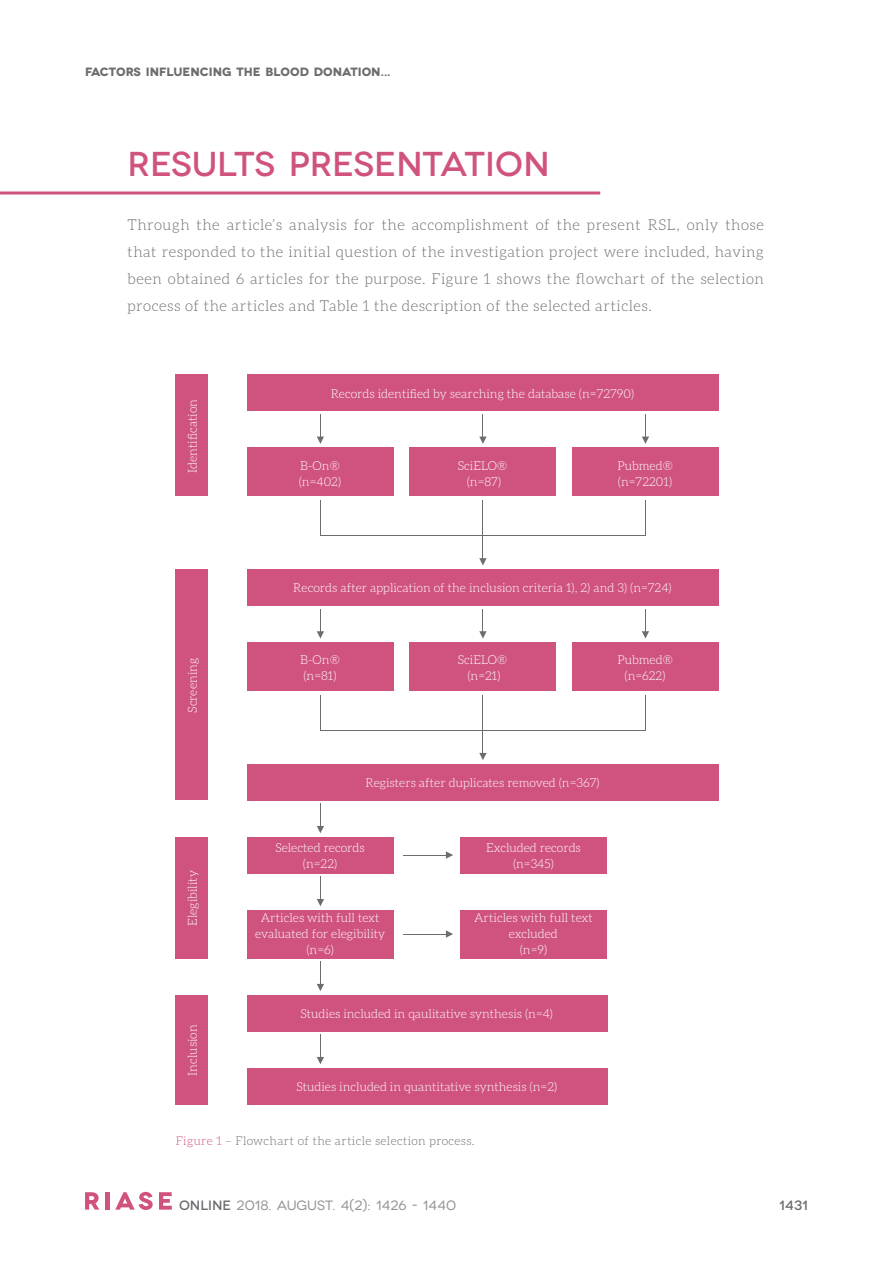
<style>
.page{position:relative;width:893px;height:1263px;background:#fff}
.page>*{position:absolute;margin:0;border:0;box-sizing:border-box;transform-origin:0 0}
.t1{font:500 34.5px "Novecentowide";color:#d0537f}
.t2{font:300 15px/27px "Aleo";letter-spacing:.035em;color:#6c6d70;text-align:justify}
.t3{font:13.5px "Novecentowide";color:#939598}
.t4{font:500 13.5px "Novecentowide";color:#6c6d70}
.t5{font:300 12.3px/16px "Aleo";color:#fff;text-align:center}
.t6{font:300 12px "Aleo";letter-spacing:.035em;color:#6c6d70}
.t7{font:700 12px "Novecentowide";color:#6c6d70}
.s1{color:#d0537f}
.s2{font-weight:500;color:#6c6d70}
</style>
<div class="page">
<svg style="left:85px;top:1192px;width:14px;height:17px"></svg>
<hr style="left:106px;top:1192px;width:4px;height:17px;background:#d0537f">
<svg style="left:115px;top:1192px;width:38px;height:18px"></svg>
<svg style="left:159px;top:1192px;width:13px;height:17px"></svg>
<hr style="left:0;top:191px;width:600px;height:3px;background:#d0537f">
<div style="left:410px;top:642px;width:146px;height:48px;background:#d0537f"></div>
<div style="left:247px;top:642px;width:147px;height:48px;background:#d0537f"></div>
<div style="left:572px;top:642px;width:147px;height:48px;background:#d0537f"></div>
<div style="left:247px;top:569px;width:472px;height:36px;background:#d0537f"></div>
<div style="left:247px;top:837px;width:147px;height:36px;background:#d0537f"></div>
<div style="left:461px;top:837px;width:146px;height:36px;background:#d0537f"></div>
<div style="left:247px;top:910px;width:147px;height:48px;background:#d0537f"></div>
<div style="left:461px;top:910px;width:146px;height:48px;background:#d0537f"></div>
<div style="left:247px;top:764px;width:472px;height:36px;background:#d0537f"></div>
<div style="left:410px;top:447px;width:146px;height:49px;background:#d0537f"></div>
<div style="left:247px;top:447px;width:147px;height:49px;background:#d0537f"></div>
<div style="left:572px;top:447px;width:147px;height:49px;background:#d0537f"></div>
<div style="left:247px;top:374px;width:472px;height:37px;background:#d0537f"></div>
<div style="left:247px;top:995px;width:360px;height:36px;background:#d0537f"></div>
<div style="left:247px;top:1068px;width:360px;height:36px;background:#d0537f"></div>
<div style="left:176px;top:374px;width:32px;height:122px;background:#d0537f"></div>
<div style="left:176px;top:569px;width:32px;height:231px;background:#d0537f"></div>
<div style="left:176px;top:837px;width:32px;height:121px;background:#d0537f"></div>
<div style="left:176px;top:995px;width:32px;height:109px;background:#d0537f"></div>
<svg style="left:317px;top:414px;width:7px;height:30px"></svg>
<svg style="left:446px;top:851px;width:7px;height:8px"></svg>
<hr style="left:403px;top:854px;width:45px;height:1px;background:#6c6d70">
<svg style="left:479px;top:414px;width:8px;height:30px"></svg>
<svg style="left:642px;top:414px;width:7px;height:30px"></svg>
<svg style="left:317px;top:609px;width:7px;height:29px"></svg>
<svg style="left:479px;top:609px;width:8px;height:29px"></svg>
<svg style="left:642px;top:609px;width:7px;height:29px"></svg>
<svg style="left:317px;top:803px;width:7px;height:30px"></svg>
<svg style="left:317px;top:1034px;width:7px;height:30px"></svg>
<svg style="left:317px;top:876px;width:7px;height:30px"></svg>
<svg style="left:317px;top:961px;width:7px;height:30px"></svg>
<svg style="left:446px;top:930px;width:7px;height:8px"></svg>
<hr style="left:403px;top:933px;width:45px;height:1px;background:#6c6d70">
<hr style="left:320px;top:500px;width:1px;height:36px;background:#6c6d70">
<hr style="left:482px;top:500px;width:1px;height:36px;background:#6c6d70">
<hr style="left:645px;top:500px;width:1px;height:36px;background:#6c6d70">
<hr style="left:320px;top:535px;width:326px;height:1px;background:#6c6d70">
<svg style="left:479px;top:536px;width:8px;height:29px"></svg>
<hr style="left:320px;top:695px;width:1px;height:35px;background:#6c6d70">
<hr style="left:482px;top:695px;width:1px;height:35px;background:#6c6d70">
<hr style="left:645px;top:695px;width:1px;height:35px;background:#6c6d70">
<hr style="left:320px;top:730px;width:326px;height:1px;background:#6c6d70">
<svg style="left:479px;top:731px;width:8px;height:29px"></svg>
<p class="t7" style="left:85px;top:64px;width:307px">FACTORS INFLUENCING THE BLOOD DONATION...</p>
<h1 class="t1" style="left:128px;top:140px;width:423px">RESULTS PRESENTATION</h1>
<p class="t2" style="left:128px;top:211px;width:638px">Through the article’s analysis for the accomplishment of the present RSL, only those that responded to the initial question of the investigation project were included, having been obtained 6 articles for the purpose. Figure 1 shows the flowchart of the selection process of the articles and Table 1 the description of the selected articles.</p>
<p class="t5" style="left:184px;top:473px;width:75px;rotate:-90deg">Identification</p>
<p class="t5" style="left:184px;top:713px;width:56px;rotate:-90deg">Screening</p>
<p class="t5" style="left:184px;top:926px;width:57px;rotate:-90deg">Elegibility</p>
<p class="t5" style="left:184px;top:1076px;width:53px;rotate:-90deg">Inclusion</p>
<p class="t5" style="left:331px;top:385px;width:305px">Records identified by searching the database (n=72790)</p>
<p class="t5" style="left:299px;top:457px;width:44px;text-align:left">B-On® (n=402)</p>
<p class="t5" style="left:458px;top:457px;width:51px">SciELO® (n=87)</p>
<p class="t5" style="left:617px;top:457px;width:57px;text-align:left">Pubmed® (n=72201)</p>
<p class="t5" style="left:293px;top:579px;width:380px">Records after application of the inclusion criteria 1), 2) and 3) (n=724)</p>
<p class="t5" style="left:300px;top:651px;width:41px;text-align:left">B-On® (n=81)</p>
<p class="t5" style="left:458px;top:651px;width:51px">SciELO® (n=21)</p>
<p class="t5" style="left:617px;top:651px;width:57px">Pubmed® (n=622)</p>
<p class="t5" style="left:365px;top:774px;width:236px">Registers after duplicates removed (n=367)</p>
<p class="t5" style="left:275px;top:839px;width:91px">Selected records (n=22)</p>
<p class="t5" style="left:486px;top:839px;width:96px">Excluded records (n=345)</p>
<p class="t5" style="left:255px;top:909px;width:131px">Articles with full text evaluated for elegibility (n=6)</p>
<p class="t5" style="left:474px;top:909px;width:120px">Articles with full text excluded<br>(n=9)</p>
<p class="t5" style="left:301px;top:1005px;width:254px">Studies included in qaulitative synthesis (n=4)</p>
<p class="t5" style="left:297px;top:1078px;width:262px">Studies included in quantitative synthesis (n=2)</p>
<p class="t6" style="left:176px;top:1133px;width:300px"><span class="s1">Figure 1</span> – Flowchart of the article selection process.</p>
<p class="t3" style="left:179px;top:1195px;width:279px"><span class="s2">ONLINE</span> 2018. AUGUST. 4(2): 1426 - 1440</p>
<p class="t4" style="left:779px;top:1195px;width:30px">1431</p>
</div>
